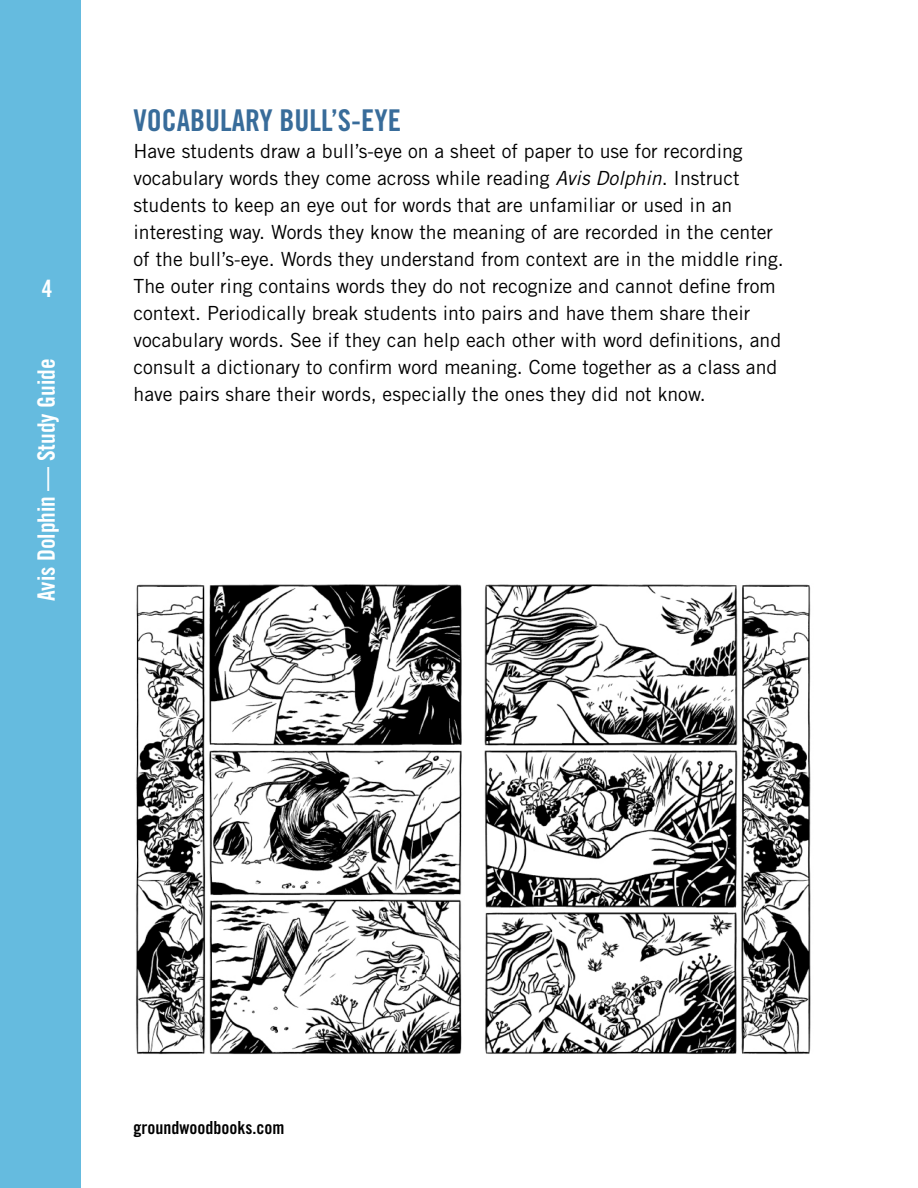
<style>
.page{position:relative;width:918px;height:1188px;background:#fff}
.page>*{position:absolute;margin:0;border:0;box-sizing:border-box;transform-origin:0 0}
.B-head{font:30px "Trade Gothic Bold Cond Twenty";color:#386c9a}
.t1{font:24px "Trade Gothic Bold Cond Twenty";color:#fff}
.Para_no_space{font:19.5px/27px "Trade Gothic";color:#000}
.t2{font:18px "Trade Gothic Bold Cond Twenty";color:#000}
.s1{font-style:italic}
</style>
<div class="page">
<div style="left:0;top:0;width:81px;height:1188px;background:#65bbdf"></div>
<img style="left:136px;top:584px;width:675px;height:471px">
<p class="t1" style="left:42px;top:274px;width:12px">4</p>
<p class="t1" style="left:32px;top:601px;width:244px;rotate:-90deg">Avis Dolphin — Study Guide</p>
<p class="B-head" style="left:133px;top:102px;width:269px">VOCABULARY BULL’S-EYE</p>
<p class="Para_no_space" style="left:133px;top:137px;width:652px">Have students draw a bull’s-eye on a sheet of paper to use for recording vocabulary words they come across while reading <span class="s1">Avis Dolphin</span>. Instruct students to keep an eye out for words that are unfamiliar or used in an interesting way. Words they know the meaning of are recorded in the center of the bull’s-eye. Words they understand from context are in the middle ring.<br>The outer ring contains words they do not recognize and cannot define from context. Periodically break students into pairs and have them share their vocabulary words. See if they can help each other with word definitions, and consult a dictionary to confirm word meaning. Come together as a class and have pairs share their words, especially the ones they did not know.</p>
<p class="t2" style="left:133px;top:1117px;width:152px">groundwoodbooks.com</p>
</div>
